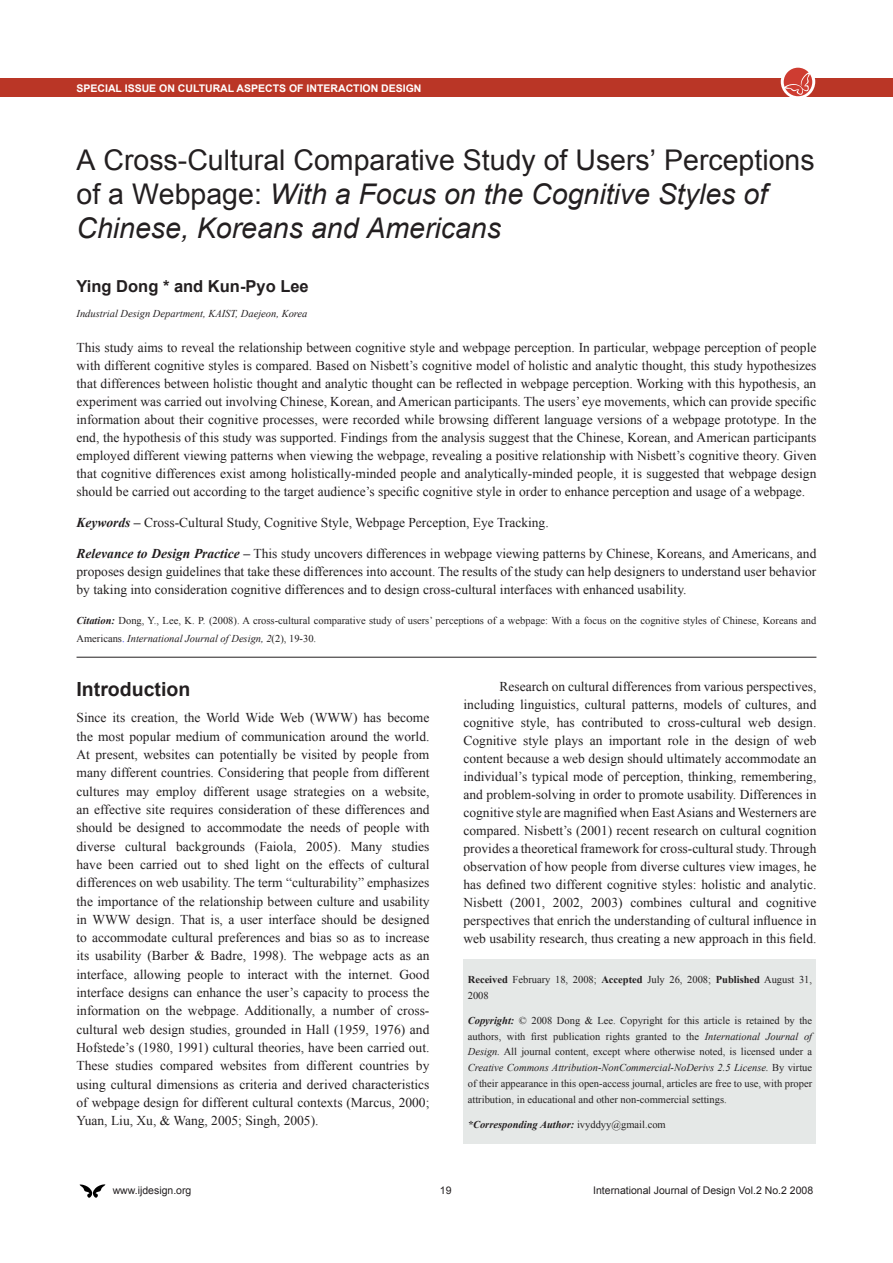
<style>
.page{position:relative;width:893px;height:1263px;background:#fff}
.page>*{position:absolute;margin:0;border:0;box-sizing:border-box;transform-origin:0 0}
.t1{font:28.5px/34.2px "Arial";color:#231f20}
.t2{font:700 19.5px "Arial";color:#231f20}
.t3{font:700 16.5px "Arial";color:#231f20}
.t4{font:13.5px/18px "Times New Roman";color:#231f20;text-align:justify}
.t5{font:10.5px/15.9px "Times New Roman";color:#231f20}
.t6{font:10.5px "Arial";color:#231f20}
.t7{font:700 10.5px "Arial";color:#fff}
.t8{font:italic 10.5px "Times New Roman";color:#231f20}
.t9{font:italic 700 10.5px "Times New Roman";color:#231f20}
.s1{font-style:italic}
.s2{font-weight:700;font-style:italic}
.s3{color:#00f}
.s4{font-weight:700}
.s5{font-weight:400;font-style:normal}
</style>
<div class="page">
<svg style="left:80px;top:1184px;width:25px;height:14px"></svg>
<div style="left:0;top:78px;width:893px;height:19px;background:#ba3626"></div>
<svg style="left:781px;top:64px;width:34px;height:35px"></svg>
<div style="left:784px;top:68px;width:28px;height:28px;background:#ce3c31;border-radius:50%"></div>
<svg style="left:784px;top:72px;width:26px;height:23px"></svg>
<div style="left:463px;top:960px;width:353px;height:184px;background:#e5e8e7"></div>
<hr style="left:77px;top:657px;width:739px;height:1px;background:#231f20">
<p class="t7" style="left:77px;top:81px;width:169px">SPECIAL ISSUE ON CULTURAL ASP</p>
<p class="t7" style="left:258px;top:81px;width:165px">ECTS OF INTERACTION DESIGN</p>
<h1 class="t1" style="left:77px;top:143px;width:740px">A Cross-Cultural Comparative Study of Users’ Perceptions of a Webpage: <span class="s1">With a Focus on the Cognitive Styles of<br>Chinese, Koreans and Americans</span></h1>
<p class="t3" style="left:77px;top:275px;width:234px">YING DONG * AND KUN-PYO LEE</p>
<p class="t8" style="left:77px;top:306px;width:232px">Industrial Design Department, KAIST, Daejeon, Korea</p>
<p class="t4" style="left:77px;top:338px;width:741px">This study aims to reveal the relationship between cognitive style and webpage perception. In particular, webpage perception of people with different cognitive styles is compared. Based on Nisbett’s cognitive model of holistic and analytic thought, this study hypothesizes that differences between holistic thought and analytic thought can be reflected in webpage perception. Working with this hypothesis, an experiment was carried out involving Chinese, Korean, and American participants. The users’ eye movements, which can provide specific information about their cognitive processes, were recorded while browsing different language versions of a webpage prototype. In the end, the hypothesis of this study was supported. Findings from the analysis suggest that the Chinese, Korean, and American participants employed different viewing patterns when viewing the webpage, revealing a positive relationship with Nisbett’s cognitive theory. Given that cognitive differences exist among holistically-minded people and analytically-minded people, it is suggested that webpage design should be carried out according to the target audience’s specific cognitive style in order to enhance perception and usage of a webpage.</p>
<p class="t4" style="left:77px;top:513px;width:474px"><span class="s2">Keywords –</span> Cross-Cultural Study, Cognitive Style, Webpage Perception, Eye Tracking.</p>
<p class="t4" style="left:77px;top:544px;width:741px"><span class="s2">Relevance to Design Practice –</span> This study uncovers differences in webpage viewing patterns by Chinese, Koreans, and Americans, and proposes design guidelines that take these differences into account. The results of the study can help designers to understand user behavior by taking into consideration cognitive differences and to design cross-cultural interfaces with enhanced usability.</p>
<p class="t5" style="left:77px;top:612px;width:741px;line-height:18px"><span class="s2">Citation:</span> Dong, Y., Lee, K. P. (2008). A cross-cultural comparative study of users’ perceptions of a webpage: With a focus on the cognitive styles of Chinese, Koreans and<br>Americans<span class="s3">.</span> <span class="s1">International Journal of Design, 2</span>(2), 19-30.</p>
<h2 class="t2" style="left:77px;top:676px;width:115px">INTRODUCTION</h2>
<p class="t4" style="left:77px;top:709px;width:354px">Since its creation, the World Wide Web (WWW) has become the most popular medium of communication around the world.<br>At present, websites can potentially be visited by people from many different countries. Considering that people from different cultures may employ different usage strategies on a website, an effective site requires consideration of these differences and should be designed to accommodate the needs of people with diverse cultural backgrounds (Faiola, 2005). Many studies have been carried out to shed light on the effects of cultural differences on web usability. The term “culturability” emphasizes the importance of the relationship between culture and usability in WWW design. That is, a user interface should be designed to accommodate cultural preferences and bias so as to increase its usability (Barber &amp; Badre, 1998). The webpage acts as an interface, allowing people to interact with the internet. Good interface designs can enhance the user’s capacity to process the information on the webpage. Additionally, a number of cross&shy;cultural web design studies, grounded in Hall (1959, 1976) and Hofstede’s (1980, 1991) cultural theories, have been carried out.<br>These studies compared websites from different countries by using cultural dimensions as criteria and derived characteristics of webpage design for different cultural contexts (Marcus, 2000; Yuan, Liu, Xu, &amp; Wang, 2005; Singh, 2005).</p>
<p class="t4" style="left:463px;top:677px;width:354px;text-indent:36px">Research on cultural differences from various perspectives, including linguistics, cultural patterns, models of cultures, and cognitive style, has contributed to cross-cultural web design.<br>Cognitive style plays an important role in the design of web content because a web design should ultimately accommodate an individual’s typical mode of perception, thinking, remembering, and problem-solving in order to promote usability. Differences in cognitive style are magnified when East Asians and Westerners are compared. Nisbett’s (2001) recent research on cultural cognition provides a theoretical framework for cross-cultural study. Through observation of how people from diverse cultures view images, he has defined two different cognitive styles: holistic and analytic.<br>Nisbett (2001, 2002, 2003) combines cultural and cognitive perspectives that enrich the understanding of cultural influence in web usability research, thus creating a new approach in this field.</p>
<p class="t5" style="left:468px;top:972px;width:346px"><span class="s4">Received</span> February 18, 2008; <span class="s4">Accepted</span> July 26, 2008; <span class="s4">Published</span> August 31,<br>2008</p>
<p class="t5" style="left:468px;top:1012px;width:346px;text-align:justify"><span class="s2">Copyright:</span> © 2008 Dong &amp; Lee. Copyright for this article is retained by the authors, with first publication rights granted to the <span class="s1">International Journal of Design.</span> All journal content, except where otherwise noted, is licensed under a <span class="s1">Creative Commons Attribution-NonCommercial-NoDerivs 2.5 License.</span> By virtue of their appearance in this open-access journal, articles are free to use, with proper attribution, in educational and other non-commercial settings.</p>
<p class="t9" style="left:468px;top:1117px;width:200px">*Corresponding Author: <span class="s5">ivyddyy@gmail.com</span></p>
<p class="t6" style="left:113px;top:1184px;width:80px">www.ijdesign.org</p>
<p class="t6" style="left:440px;top:1184px;width:13px">19</p>
<p class="t6" style="left:593px;top:1184px;width:222px">International Journal of Design Vol.2 No.2 2008</p>
</div>
